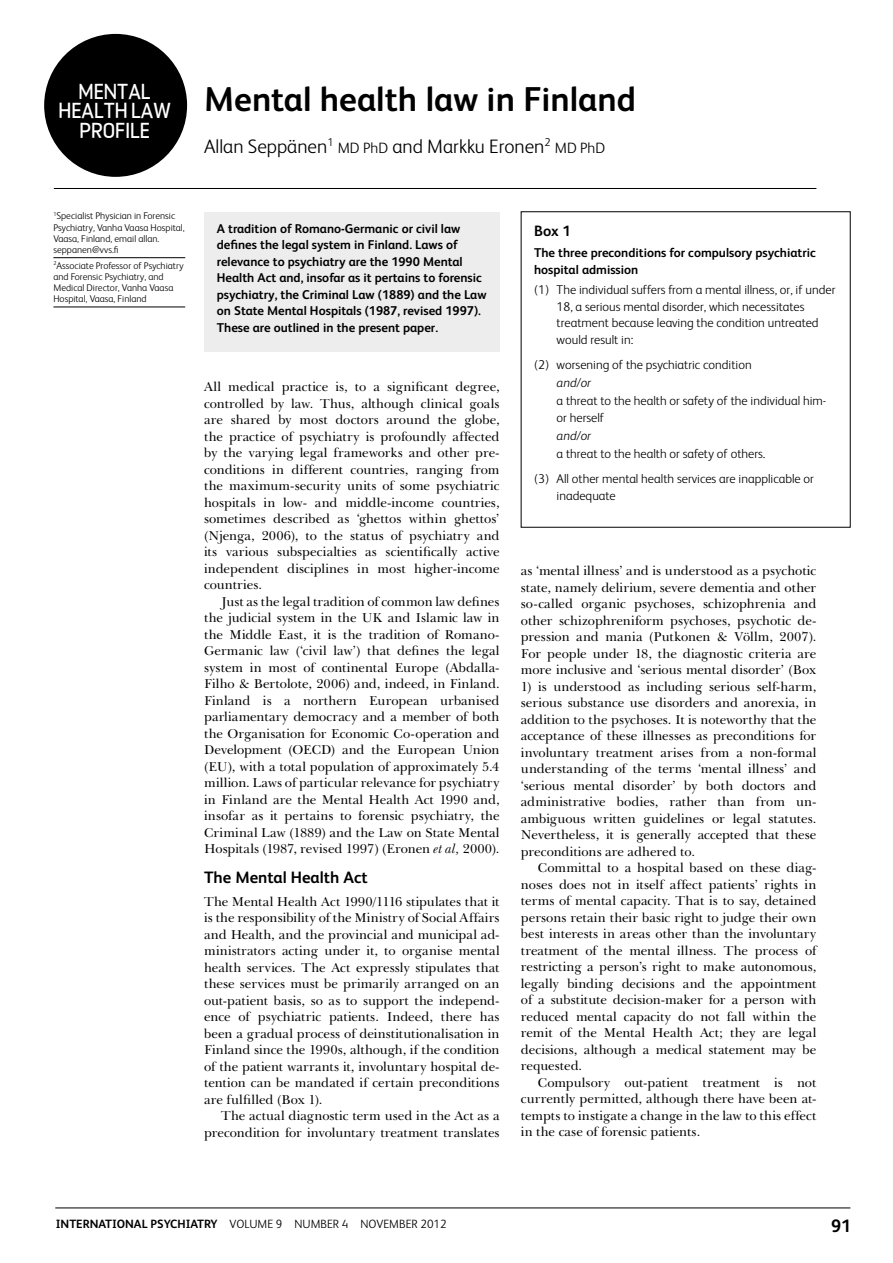
<style>
.page{position:relative;width:893px;height:1263px;background:#fff}
.page>*{position:absolute;margin:0;border:0;box-sizing:border-box;transform-origin:0 0}
.t1{font:700 34.5px "FS Albert";color:#000}
.t2{font:24.3px/19.5px "FS Dillonv 1.01";color:#fff;text-align:center}
.t3{font:300 19.5px "FS Albert";color:#000}
.t4{font:700 18px "FS Albert";color:#000}
.t5{font:700 16.5px "FS Albert";color:#000}
.t6{font:700 15px "FS Albert";color:#000}
.t7{font:13.2px/16.5px "Baskerville BT";letter-spacing:-.005em;color:#000;text-align:justify}
.t8{font:300 12.75px/16.5px "FS Albert";color:#000}
.t9{font:700 12.75px/16.5px "FS Albert";color:#000}
.t10{font:italic 300 12.75px "FS Albert";color:#000}
.t11{font:700 12px "FS Albert";color:#000}
.t12{font:300 12px "FS Albert";color:#000}
.t13{font:300 9.75px/11.2px "FS Albert";color:#000}
.s1{font-size:15px}
.s2{font-style:italic}
.s3{font-weight:300}
</style>
<div class="page">
<hr style="left:55px;top:1208px;width:795px;height:1px;background:#000">
<div style="left:204px;top:212px;width:296px;height:140px;background:#ededed"></div>
<hr style="left:54px;top:188px;width:762px;height:1px;background:#000">
<div style="left:44px;top:34px;width:143px;height:143px;background:#000;border-radius:50%"></div>
<hr style="left:53px;top:257px;width:132px;height:1px;background:#000">
<hr style="left:53px;top:307px;width:132px;height:1px;background:#000">
<h2 class="t2" style="left:59px;top:80px;width:114px">MENTAL<br>HEALTH LAW<br>PROFILE</h2>
<h1 class="t1" style="left:204px;top:76px;width:433px">Mental health law in Finland</h1>
<h3 class="t3" style="left:204px;top:133px;width:403px">Allan Seppänen<sup>1</sup> <span class="s1">MD PhD</span> and Markku Eronen<sup>2</sup> <span class="s1">MD PhD</span></h3>
<p class="t13" style="left:53px;top:210px;width:133px"><sup>1</sup>Specialist Physician in Forensic<br>Psychiatry, Vanha Vaasa Hospital,<br>Vaasa, Finland, email allan. seppanen@vvs.fi</p>
<p class="t13" style="left:53px;top:259px;width:132px"><sup>2</sup>Associate Professor of Psychiatry and Forensic Psychiatry, and<br>Medical Director, Vanha Vaasa<br>Hospital, Vaasa, Finland</p>
<p class="t9" style="left:217px;top:220px;width:271px">A tradition of Romano-Germanic or civil law defines the legal system in Finland. Laws of relevance to psychiatry are the 1990 Mental Health Act and, insofar as it pertains to forensic psychiatry, the Criminal Law (1889) and the Law on State Mental Hospitals (1987, revised 1997).<br>These are outlined in the present paper.</p>
<p class="t7" style="left:204px;top:378px;width:297px">All medical practice is, to a significant degree, controlled by law. Thus, although clinical goals are shared by most doctors around the globe, the practice of psychiatry is profoundly affected by the varying legal frameworks and other pre&shy;conditions in different countries, ranging from the maximum-security units of some psychiatric hospitals in low- and middle-income countries, sometimes described as ‘ghettos within ghettos’ (Njenga, 2006), to the status of psychiatry and its various subspecialties as scientifically active independent disciplines in most higher-income countries.</p>
<p class="t7" style="left:204px;top:593px;width:297px;text-indent:17px">Just as the legal tradition of common law defines the judicial system in the UK and Islamic law in the Middle East, it is the tradition of Romano-Germanic law (‘civil law’) that defines the legal system in most of continental Europe (Abdalla-Filho &amp; Bertolote, 2006) and, indeed, in Finland.<br>Finland is a northern European urbanised parliamentary democracy and a member of both the Organisation for Economic Co-operation and Development (OECD) and the European Union (EU), with a total population of approximately 5.4 million. Laws of particular relevance for psychiatry in Finland are the Mental Health Act 1990 and, insofar as it pertains to forensic psychiatry, the Criminal Law (1889) and the Law on State Mental Hospitals (1987, revised 1997) (Eronen <span class="s2">et al,</span> 2000).</p>
<p class="t5" style="left:204px;top:866px;width:165px">The Mental Health Act</p>
<p class="t7" style="left:204px;top:893px;width:297px">The Mental Health Act 1990/1116 stipulates that it is the responsibility of the Ministry of Social Affairs and Health, and the provincial and municipal ad&shy;ministrators acting under it, to organise mental health services. The Act expressly stipulates that these services must be primarily arranged on an out-patient basis, so as to support the independ&shy;ence of psychiatric patients. Indeed, there has been a gradual process of deinstitutionalisation in Finland since the 1990s, although, if the condition of the patient warrants it, involuntary hospital de&shy;tention can be mandated if certain preconditions are fulfilled (Box 1).</p>
<p class="t7" style="left:204px;top:1107px;width:297px;text-align:right">The actual diagnostic term used in the Act as a precondition for involuntary treatment translates</p>
<p class="t6" style="left:534px;top:221px;width:38px">Box 1</p>
<p class="t9" style="left:534px;top:244px;width:283px">The three preconditions for compulsory psychiatric hospital admission</p>
<p class="t8" style="left:557px;top:281px;width:280px;text-indent:-23px">(1) The individual suffers from a mental illness, or, if under 18, a serious mental disorder, which necessitates treatment because leaving the condition untreated would result in:</p>
<p class="t8" style="left:534px;top:356px;width:219px">(2) worsening of the psychiatric condition</p>
<p class="t10" style="left:557px;top:374px;width:36px">and/or</p>
<p class="t8" style="left:557px;top:392px;width:271px">a threat to the health or safety of the individual him&shy;or herself</p>
<p class="t10" style="left:557px;top:427px;width:36px">and/or</p>
<p class="t8" style="left:534px;top:440px;width:281px;line-height:25.5px;text-indent:23px">a threat to the health or safety of others.<br>(3) All other mental health services are inapplicable or</p>
<p class="t8" style="left:557px;top:487px;width:61px">inadequate</p>
<p class="t7" style="left:521px;top:562px;width:297px">as ‘mental illness’ and is understood as a psychotic state, namely delirium, severe dementia and other so-called organic psychoses, schizophrenia and other schizophreniform psychoses, psychotic de&shy;pression and mania (Putkonen &amp; Völlm, 2007).<br>For people under 18, the diagnostic criteria are more inclusive and ‘serious mental disorder’ (Box</p>
<p class="t7" style="left:521px;top:678px;width:297px">1) is understood as including serious self-harm, serious substance use disorders and anorexia, in addition to the psychoses. It is noteworthy that the acceptance of these illnesses as preconditions for involuntary treatment arises from a non-formal understanding of the terms ‘mental illness’ and ‘serious mental disorder’ by both doctors and administrative bodies, rather than from un&shy;ambiguous written guidelines or legal statutes.<br>Nevertheless, it is generally accepted that these preconditions are adhered to.</p>
<p class="t7" style="left:521px;top:859px;width:297px;text-indent:17px">Committal to a hospital based on these diag&shy;noses does not in itself affect patients’ rights in terms of mental capacity. That is to say, detained persons retain their basic right to judge their own best interests in areas other than the involuntary treatment of the mental illness. The process of restricting a person’s right to make autonomous, legally binding decisions and the appointment of a substitute decision-maker for a person with reduced mental capacity do not fall within the remit of the Mental Health Act; they are legal decisions, although a medical statement may be requested.</p>
<p class="t7" style="left:521px;top:1074px;width:297px;text-indent:17px">Compulsory out-patient treatment is not currently permitted, although there have been at&shy;tempts to instigate a change in the law to this effect in the case of forensic patients.</p>
<p class="t11" style="left:56px;top:1215px;width:336px">International Psychiatry <span class="s3">Volume 9 Number 4 NOVEMBER</span></p>
<p class="t12" style="left:421px;top:1215px;width:27px">2012</p>
<h3 class="t4" style="left:831px;top:1214px;width:22px">91</h3>
</div>
